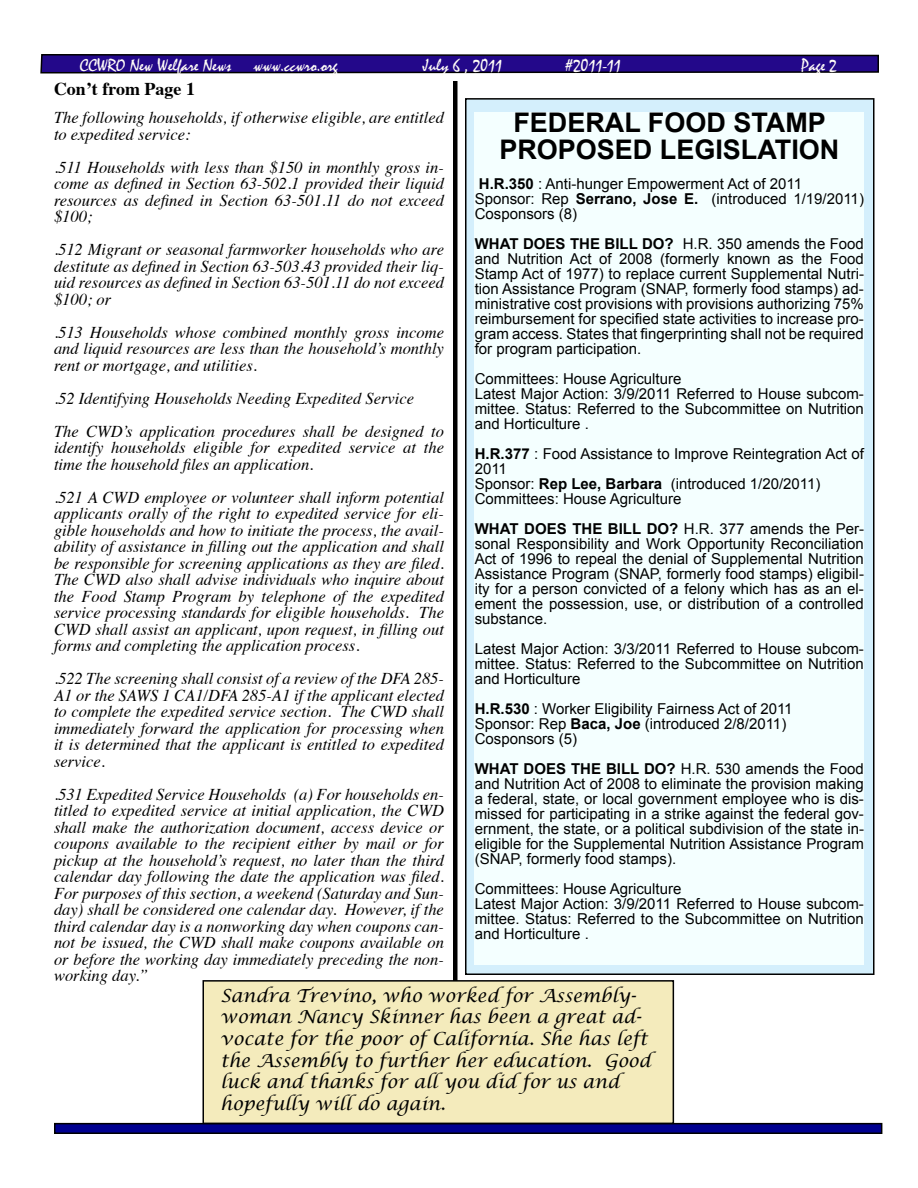
<style>
.page{position:relative;width:918px;height:1188px;background:#fff}
.page>*{position:absolute;margin:0;border:0;box-sizing:border-box;transform-origin:0 0}
.t1{font:700 27px/27px "Arial";color:#000;text-align:center}
.t2{font:italic 18px/21.6px "Lucida Calligraphy";color:#000}
.t3{font:18px "Mistral";color:#fffcf8}
.t4{font:700 18px "Times";color:#000}
.t5{font:italic 16.5px/16.5px "Times";color:#000;text-align:justify}
.t6{font:15px/15px "Arial";color:#000}
.s1{font-weight:700}
</style>
<div class="page">
<svg style="left:40px;top:54px;width:839px;height:20px;background:#2b167c"></svg>
<div style="left:55px;top:1124px;width:827px;height:9px;background:#000090"></div>
<div style="left:54px;top:1123px;width:828px;height:11px;border:2px solid #000"></div>
<div style="left:453px;top:81px;width:5px;height:1023px;background:#000"></div>
<div style="left:466px;top:99px;width:408px;height:875px;background:#d4effc"></div>
<div style="left:465px;top:98px;width:409px;height:877px;border:2px solid #000"></div>
<div style="left:475px;top:112px;width:389px;height:853px;background:#f4ffff"></div>
<div style="left:203px;top:981px;width:470px;height:142px;background:#f4ebbc"></div>
<div style="left:202px;top:980px;width:472px;height:144px;border:2px solid #000"></div>
<p class="t3" style="left:80px;top:55px;width:260px">CCWRO New Welfare News www.ccwro.org</p>
<p class="t3" style="left:423px;top:55px;width:81px">July 6 , 2011</p>
<p class="t3" style="left:565px;top:55px;width:57px">#2011-11</p>
<p class="t3" style="left:801px;top:55px;width:37px">Page 2</p>
<p class="t5" style="left:54px;top:109px;width:391px">The following households, if otherwise eligible, are entitled to expedited service:</p>
<p class="t5" style="left:54px;top:158px;width:392px">.511 Households with less than $150 in monthly gross in&shy;come as defined in Section 63-502.1 provided their liquid resources as defined in Section 63-501.11 do not exceed $100;</p>
<p class="t5" style="left:54px;top:241px;width:392px">.512 Migrant or seasonal farmworker households who are destitute as defined in Section 63-503.43 provided their liq&shy;uid resources as defined in Section 63-501.11 do not exceed $100; or</p>
<p class="t5" style="left:54px;top:323px;width:391px">.513 Households whose combined monthly gross income and liquid resources are less than the household’s monthly rent or mortgage, and utilities.</p>
<p class="t5" style="left:54px;top:381px;width:391px;line-height:33px">.52 Identifying Households Needing Expedited Service<br>The CWD’s application procedures shall be designed to</p>
<p class="t5" style="left:54px;top:439px;width:392px">identify households eligible for expedited service at the time the household files an application.</p>
<p class="t5" style="left:54px;top:488px;width:392px">.521 A CWD employee or volunteer shall inform potential applicants orally of the right to expedited service for eli&shy;gible households and how to initiate the process, the avail&shy;ability of assistance in filling out the application and shall be responsible for screening applications as they are filed.<br>The CWD also shall advise individuals who inquire about the Food Stamp Program by telephone of the expedited service processing standards for eligible households. The CWD shall assist an applicant, upon request, in filling out forms and completing the application process.</p>
<p class="t5" style="left:54px;top:670px;width:392px">.522 The screening shall consist of a review of the DFA 285- A1 or the SAWS 1 CA1/DFA 285-A1 if the applicant elected to complete the expedited service section. The CWD shall immediately forward the application for processing when it is determined that the applicant is entitled to expedited service.</p>
<p class="t5" style="left:54px;top:785px;width:392px">.531 Expedited Service Households (a) For households en&shy;titled to expedited service at initial application, the CWD shall make the authorization document, access device or coupons available to the recipient either by mail or for pickup at the household’s request, no later than the third calendar day following the date the application was filed.<br>For purposes of this section, a weekend (Saturday and Sun&shy;day) shall be considered one calendar day. However, if the third calendar day is a nonworking day when coupons can&shy;not be issued, the CWD shall make coupons available on or before the working day immediately preceding the non&shy;working day.”</p>
<p class="t4" style="left:54px;top:71px;width:143px">Con’t from Page 1</p>
<h1 class="t1" style="left:499px;top:110px;width:342px">FEDERAL FOOD STAMP<br>PROPOSED LEGISLATION</h1>
<p class="t6" style="left:475px;top:177px;width:391px"><span class="s1">H.R.350</span> : Anti-hunger Empowerment Act of 2011<br>Sponsor: Rep <span class="s1">Serrano, Jose E.</span> (introduced 1/19/2011)<br>Cosponsors (8)</p>
<p class="t6" style="left:475px;top:237px;width:391px;text-align:justify"><span class="s1">WHAT DOES THE BILL DO?</span> H.R. 350 amends the Food and Nutrition Act of 2008 (formerly known as the Food Stamp Act of 1977) to replace current Supplemental Nutri&shy;tion Assistance Program (SNAP, formerly food stamps) ad&shy;ministrative cost provisions with provisions authorizing 75% reimbursement for specified state activities to increase pro&shy;gram access. States that fingerprinting shall not be required for program participation.</p>
<p class="t6" style="left:475px;top:372px;width:391px">Committees: House Agriculture<br>Latest Major Action: 3/9/2011 Referred to House subcom&shy;mittee. Status: Referred to the Subcommittee on Nutrition and Horticulture .</p>
<p class="t6" style="left:475px;top:447px;width:391px"><span class="s1">H.R.377</span> : Food Assistance to Improve Reintegration Act of 2011<br>Sponsor: <span class="s1">Rep Lee, Barbara</span> (introduced 1/20/2011)<br>Committees: House Agriculture</p>
<p class="t6" style="left:475px;top:522px;width:391px;text-align:justify"><span class="s1">WHAT DOES THE BILL DO?</span> H.R. 377 amends the Per&shy;sonal Responsibility and Work Opportunity Reconciliation Act of 1996 to repeal the denial of Supplemental Nutrition Assistance Program (SNAP, formerly food stamps) eligibil&shy;ity for a person convicted of a felony which has as an el&shy;ement the possession, use, or distribution of a controlled substance.</p>
<p class="t6" style="left:475px;top:642px;width:391px;text-align:justify">Latest Major Action: 3/3/2011 Referred to House subcom&shy;mittee. Status: Referred to the Subcommittee on Nutrition and Horticulture</p>
<p class="t6" style="left:475px;top:702px;width:319px"><span class="s1">H.R.530</span> : Worker Eligibility Fairness Act of 2011<br>Sponsor: Rep <span class="s1">Baca, Joe</span> (introduced 2/8/2011)<br>Cosponsors (5)</p>
<p class="t6" style="left:475px;top:762px;width:391px;text-align:justify"><span class="s1">WHAT DOES THE BILL DO?</span> H.R. 530 amends the Food and Nutrition Act of 2008 to eliminate the provision making a federal, state, or local government employee who is dis&shy;missed for participating in a strike against the federal gov&shy;ernment, the state, or a political subdivision of the state in&shy;eligible for the Supplemental Nutrition Assistance Program (SNAP, formerly food stamps).</p>
<p class="t6" style="left:475px;top:882px;width:391px">Committees: House Agriculture<br>Latest Major Action: 3/9/2011 Referred to House subcom&shy;mittee. Status: Referred to the Subcommittee on Nutrition and Horticulture .</p>
<p class="t2" style="left:220px;top:985px;width:432px">Sandra Trevino, who worked for Assembly&shy;woman Nancy Skinner has been a great ad&shy;vocate for the poor of California. She has left the Assembly to further her education. Good luck and thanks for all you did for us and hopefully will do again.</p>
</div>
